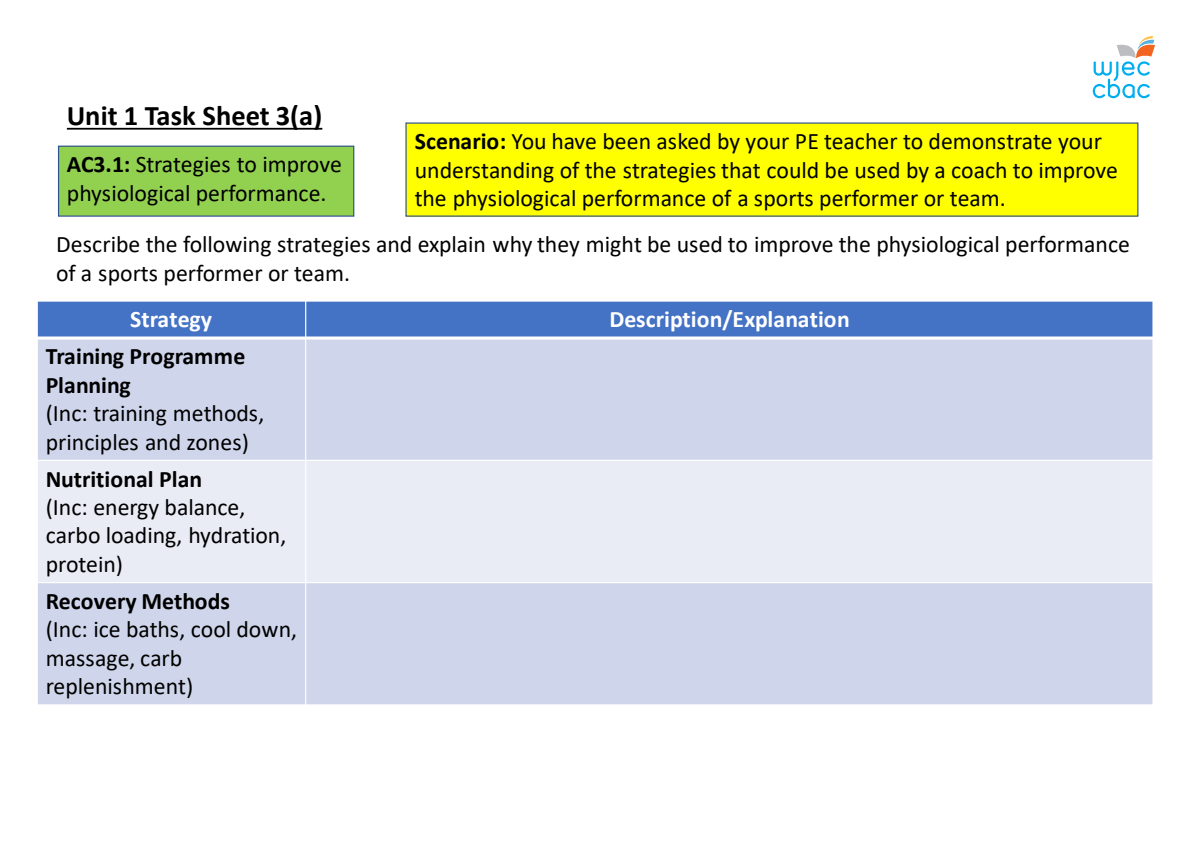
<style>
.page{position:relative;width:1191px;height:842px;background:#fff}
.page>*{position:absolute;margin:0;border:0;box-sizing:border-box;transform-origin:0 0}
.t1{font:700 28.4px "Calibri";color:#000}
.t2{font:23.7px/28.4px "Calibri";color:#000}
.t3{font:700 23.7px "Calibri";letter-spacing:.005em;color:#fff}
.s1{font-weight:700}
</style>
<div class="page">
<svg style="left:1092px;top:36px;width:63px;height:62px"></svg>
<div style="left:406px;top:123px;width:731px;height:93px;background:#ff0"></div>
<div style="left:59px;top:146px;width:295px;height:70px;background:#92d050"></div>
<div style="left:58px;top:146px;width:296px;height:71px;border:1px solid #2f528f"></div>
<svg style="left:67px;top:128px;width:255px;height:2px"></svg>
<div style="left:37px;top:301px;width:269px;height:37px;background:#4472c4"></div>
<div style="left:306px;top:301px;width:847px;height:37px;background:#4472c4"></div>
<div style="left:37px;top:338px;width:269px;height:122px;background:#cfd5ea"></div>
<div style="left:306px;top:338px;width:847px;height:122px;background:#cfd5ea"></div>
<div style="left:37px;top:460px;width:269px;height:123px;background:#e9ebf5"></div>
<div style="left:306px;top:460px;width:847px;height:123px;background:#e9ebf5"></div>
<div style="left:37px;top:583px;width:269px;height:122px;background:#cfd5ea"></div>
<div style="left:306px;top:583px;width:847px;height:122px;background:#cfd5ea"></div>
<hr style="left:305px;top:300px;width:1px;height:405px;background:#fff">
<svg style="left:38px;top:336px;width:1114px;height:4px;background:#e2e8f5"></svg>
<hr style="left:37px;top:460px;width:1116px;height:1px;background:#fff">
<hr style="left:37px;top:582px;width:1116px;height:1px;background:#fff">
<hr style="left:37px;top:300px;width:1px;height:405px;background:#fff">
<hr style="left:1152px;top:300px;width:1px;height:405px;background:#fff">
<hr style="left:37px;top:300px;width:1116px;height:2px;background:#fff">
<hr style="left:37px;top:704px;width:1116px;height:1px;background:#fff">
<p class="t1" style="left:67px;top:95px;width:257px">Unit 1 Task Sheet 3(a)</p>
<p class="t2" style="left:415px;top:126px;width:704px"><span class="s1">Scenario:</span> You have been asked by your PE teacher to demonstrate your understanding of the strategies that could be used by a coach to improve the physiological performance of a sports performer or team.</p>
<p class="t2" style="left:67px;top:150px;width:276px"><span class="s1">AC3.1:</span> Strategies to improve physiological performance.</p>
<p class="t2" style="left:56px;top:230px;width:1075px">Describe the following strategies and explain why they might be used to improve the physiological performance of a sports performer or team.</p>
<p class="t3" style="left:130px;top:303px;width:83px">Strategy</p>
<p class="t3" style="left:609px;top:303px;width:242px">Description/Explanation</p>
<p class="t2" style="left:46px;top:342px;width:220px"><span class="s1">Training Programme<br>Planning<br></span>(Inc: training methods, principles and zones)</p>
<p class="t2" style="left:46px;top:464px;width:242px"><span class="s1">Nutritional Plan<br></span>(Inc: energy balance, carbo loading, hydration, protein)</p>
<p class="t2" style="left:46px;top:586px;width:253px"><span class="s1">Recovery Methods<br></span>(Inc: ice baths, cool down, massage, carb replenishment)</p>
</div>
